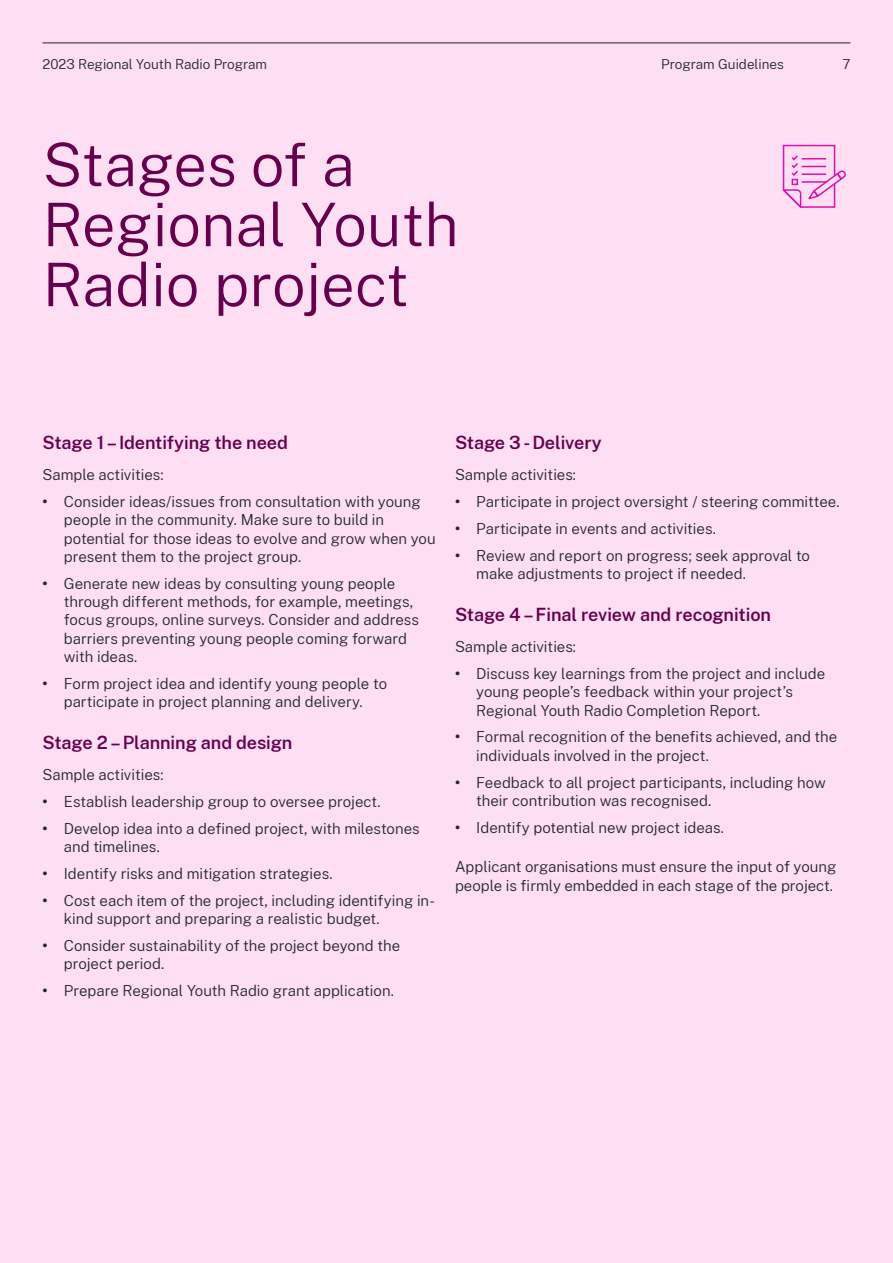
<style>
.page{position:relative;width:893px;height:1263px;background:#fddef2}
.page>*{position:absolute;margin:0;border:0;box-sizing:border-box;transform-origin:0 0}
.t1{font:300 60px/60px "Public Sans";color:#65004d}
.t2{font:600 18px "Public Sans NSW";letter-spacing:-.005em;color:#65004d}
.t3{font:300 15px/18.3px "Public Sans NSW";color:#22272b}
.t4{font:300 13.5px "Public Sans NSW";color:#22272b}
.s1{font-weight:700}
</style>
<div class="page">
<svg style="left:782px;top:144px;width:64px;height:64px"></svg>
<hr style="left:43px;top:43px;width:807px;height:1px;background:#22272b">
<p class="t4" style="left:43px;top:54px;width:226px">2023 Regional Youth Radio Program</p>
<p class="t4" style="left:661px;top:54px;width:124px">Program Guidelines</p>
<p class="t4" style="left:842px;top:54px;width:10px">7</p>
<h2 class="t1" style="left:43px;top:130px;width:418px">Stages of a<br>Regional Youth<br>Radio project</h2>
<h3 class="t2" style="left:43px;top:429px;width:247px">Stage 1 – Identifying the need</h3>
<p class="t3" style="left:43px;top:465px;width:123px">Sample activities:</p>
<p class="t3" style="left:64px;top:491px;width:373px;text-indent:-21px"><span class="s1">•</span> Consider ideas/issues from consultation with young people in the community. Make sure to build in potential for those ideas to evolve and grow when you present them to the project group.</p>
<p class="t3" style="left:64px;top:573px;width:357px;text-indent:-21px"><span class="s1">•</span> Generate new ideas by consulting young people through different methods, for example, meetings, focus groups, online surveys. Consider and address barriers preventing young people coming forward with ideas.</p>
<p class="t3" style="left:43px;top:673px;width:346px;text-align:center"><span class="s1">•</span> Form project idea and identify young people to participate in project planning and delivery.</p>
<h3 class="t2" style="left:43px;top:729px;width:251px">Stage 2 – Planning and design</h3>
<p class="t3" style="left:43px;top:765px;width:123px">Sample activities:</p>
<p class="t3" style="left:43px;top:792px;width:340px"><span class="s1">•</span> Establish leadership group to oversee project.</p>
<p class="t3" style="left:64px;top:818px;width:357px;text-indent:-21px"><span class="s1">•</span> Develop idea into a defined project, with milestones and timelines.</p>
<p class="t3" style="left:43px;top:863px;width:292px"><span class="s1">•</span> Identify risks and mitigation strategies.</p>
<p class="t3" style="left:64px;top:890px;width:373px;text-indent:-21px"><span class="s1">•</span> Cost each item of the project, including identifying in&shy;kind support and preparing a realistic budget.</p>
<p class="t3" style="left:64px;top:935px;width:338px;text-indent:-21px"><span class="s1">•</span> Consider sustainability of the project beyond the project period.</p>
<p class="t3" style="left:43px;top:980px;width:353px"><span class="s1">•</span> Prepare Regional Youth Radio grant application.</p>
<h3 class="t2" style="left:455px;top:429px;width:148px">Stage 3 - Delivery</h3>
<p class="t3" style="left:455px;top:465px;width:123px">Sample activities:</p>
<p class="t3" style="left:455px;top:491px;width:386px"><span class="s1">•</span> Participate in project oversight / steering committee.</p>
<p class="t3" style="left:455px;top:518px;width:263px"><span class="s1">•</span> Participate in events and activities.</p>
<p class="t3" style="left:476px;top:545px;width:335px;text-indent:-21px"><span class="s1">•</span> Review and report on progress; seek approval to make adjustments to project if needed.</p>
<h3 class="t2" style="left:455px;top:601px;width:318px">Stage 4 – Final review and recognition</h3>
<p class="t3" style="left:455px;top:637px;width:123px">Sample activities:</p>
<p class="t3" style="left:476px;top:663px;width:350px;text-indent:-21px"><span class="s1">•</span> Discuss key learnings from the project and include young people’s feedback within your project’s<br>Regional Youth Radio Completion Report.</p>
<p class="t3" style="left:476px;top:727px;width:363px;text-indent:-21px"><span class="s1">•</span> Formal recognition of the benefits achieved, and the individuals involved in the project.</p>
<p class="t3" style="left:476px;top:772px;width:351px;text-indent:-21px"><span class="s1">•</span> Feedback to all project participants, including how their contribution was recognised.</p>
<p class="t3" style="left:455px;top:817px;width:271px"><span class="s1">•</span> Identify potential new project ideas.</p>
<p class="t3" style="left:455px;top:857px;width:383px">Applicant organisations must ensure the input of young people is firmly embedded in each stage of the project.</p>
</div>
